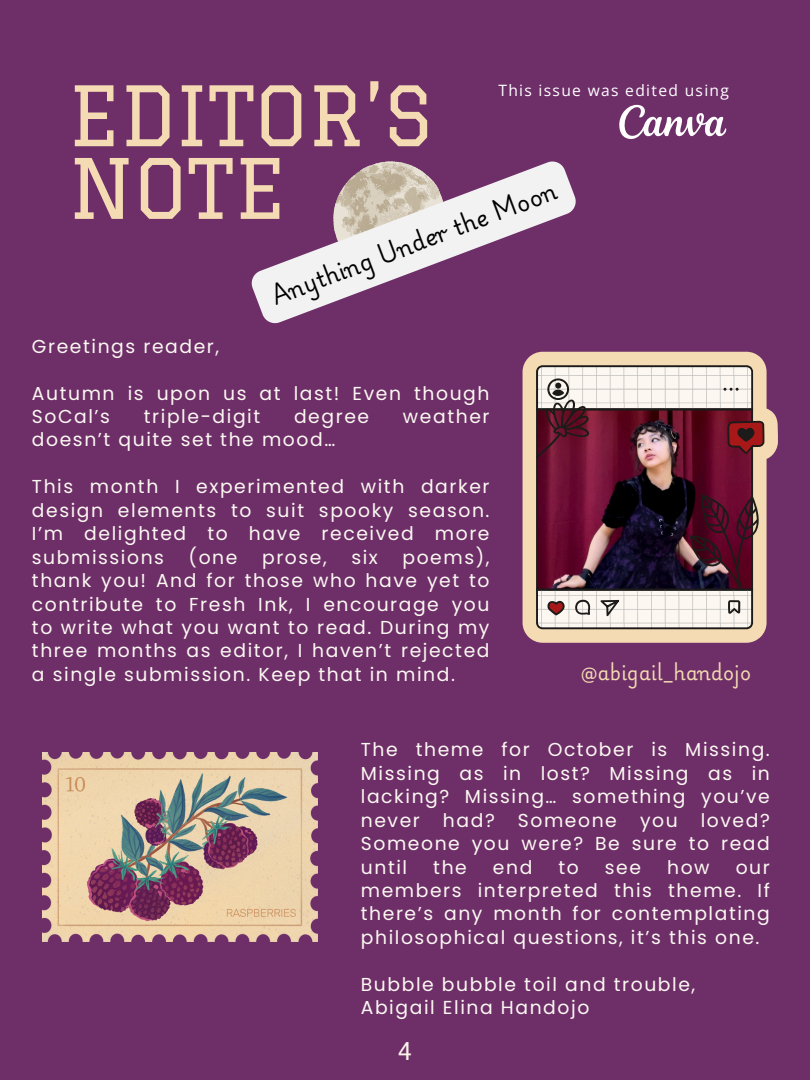
<style>
.page{position:relative;width:810px;height:1080px;background:#6e2f69}
.page>*{position:absolute;margin:0;border:0;box-sizing:border-box;transform-origin:0 0}
.t1{font:81.25px/72.6px "Graduate";color:#f5dbb3}
.t2{font:25px "Lucida Console W1 G";color:#fcf3eb}
.t3{font:21.88px "Playwrite US Modern";color:#000}
.t4{font:18.75px/23.4px "Poppins";letter-spacing:.085em;color:#fcf8f1;text-align:justify}
.t5{font:18.75px "Playwrite US Modern";letter-spacing:.02em;color:#f4dbb2}
.t6{font:15.62px "Open Sans";letter-spacing:.085em;color:#fff}
</style>
<div class="page">
<svg style="left:619px;top:104px;width:108px;height:35px"></svg>
<img style="left:42px;top:753px;width:276px;height:189px">
<svg style="left:251px;top:161px;width:325px;height:163px"></svg>
<svg style="left:523px;top:352px;width:255px;height:291px;fill:#f5dbb3"></svg>
<svg style="left:753px;top:454px;width:11px;height:160px"></svg>
<svg style="left:753px;top:421px;width:11px;height:33px"></svg>
<svg style="left:536px;top:365px;width:217px;height:264px;background:#835c69"></svg>
<svg style="left:690px;top:494px;width:71px;height:96px;background:#592535"></svg>
<svg style="left:536px;top:378px;width:53px;height:80px;background:#805560"></svg>
<h2 class="t1" style="left:68px;top:79px;width:366px">EDITOR’S<br>NOTE</h2>
<p class="t6" style="left:498px;top:80px;width:232px">This issue was edited using</p>
<p class="t3" style="left:269px;top:287px;width:304px;rotate:-21deg">Anything Under the Moon</p>
<h3 class="t4" style="left:32px;top:334px;width:189px">Greetings reader,</h3>
<h3 class="t4" style="left:32px;top:381px;width:459px">Autumn is upon us at last! Even though<br>SoCal’s</h3>
<h3 class="t4" style="left:144px;top:405px;width:118px">triple-digit</h3>
<h3 class="t4" style="left:294px;top:405px;width:77px">degree</h3>
<h3 class="t4" style="left:403px;top:405px;width:88px">weather</h3>
<h3 class="t4" style="left:32px;top:428px;width:305px">doesn’t quite set the mood…</h3>
<p class="t4" style="left:32px;top:475px;width:459px">This month I experimented with darker design elements to suit spooky season.<br>I’m delighted to have received more submissions</p>
<p class="t4" style="left:32px;top:545px;width:459px;text-indent:371px">poems), thank you! And for those who have yet to contribute to Fresh Ink, I encourage you to write what you want to read. During my three months as editor, I haven’t rejected a single submission. Keep that in mind.</p>
<p class="t4" style="left:189px;top:545px;width:50px">(one</p>
<p class="t4" style="left:262px;top:545px;width:66px">prose,</p>
<p class="t4" style="left:351px;top:545px;width:28px">six</p>
<h3 class="t5" style="left:581px;top:662px;width:172px">@abigail_handojo</h3>
<p class="t4" style="left:361px;top:738px;width:411px">The theme for October is Missing.<br>Missing as in lost? Missing as in lacking? Missing… something you’ve never had? Someone you loved?<br>Someone you were? Be sure to read until</p>
<p class="t4" style="left:433px;top:855px;width:35px">the</p>
<p class="t4" style="left:493px;top:855px;width:41px">end</p>
<p class="t4" style="left:558px;top:855px;width:22px">to</p>
<p class="t4" style="left:605px;top:855px;width:38px">see</p>
<p class="t4" style="left:667px;top:855px;width:44px">how</p>
<p class="t4" style="left:361px;top:855px;width:411px;text-indent:375px">our members interpreted this theme. If there’s any month for contemplating philosophical questions, it’s this one.</p>
<h3 class="t4" style="left:361px;top:972px;width:336px">Bubble bubble toil and trouble,<br>Abigail Elina Handojo</h3>
<p class="t2" style="left:397px;top:1040px;width:17px">4</p>
</div>
